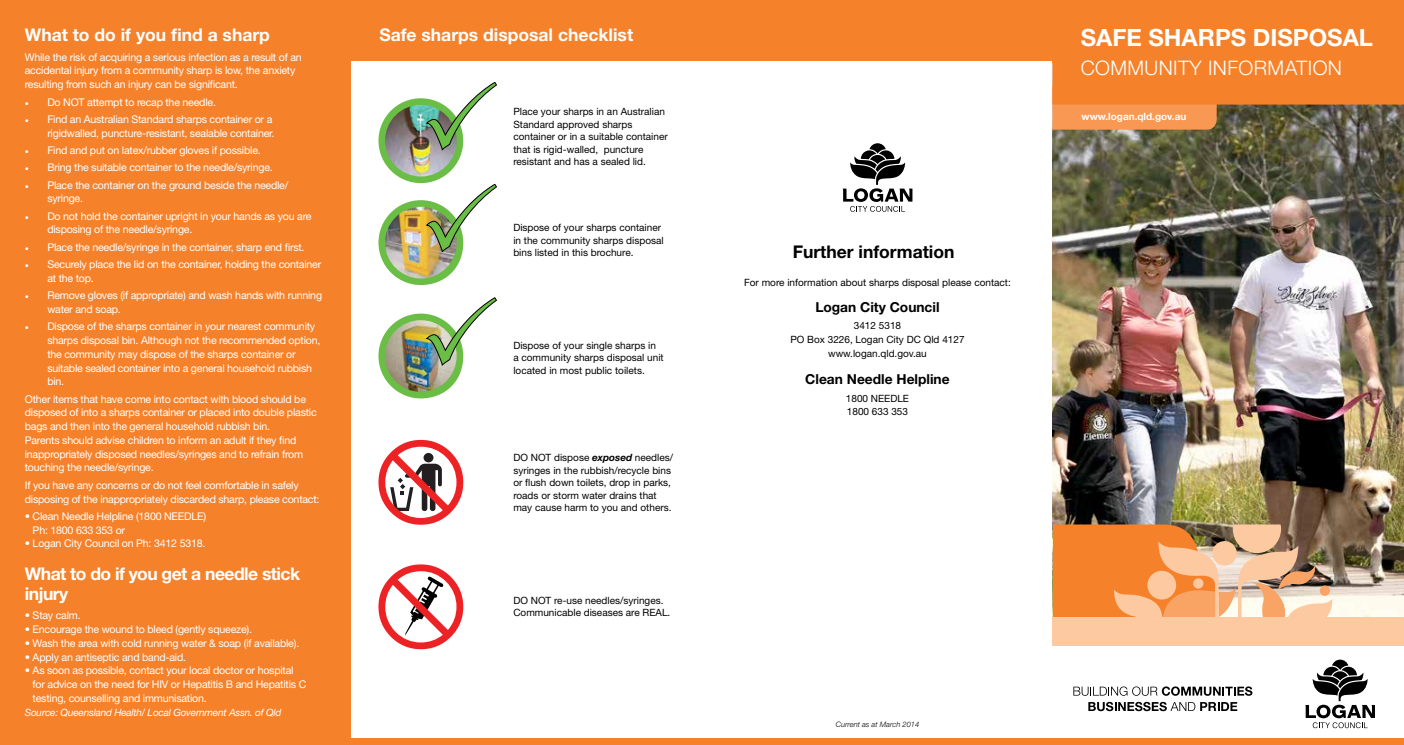
<style>
.page{position:relative;width:1404px;height:745px;background:#fff}
.page>*{position:absolute;margin:0;border:0;box-sizing:border-box;transform-origin:0 0}
.t1{font:700 23.75px "Helvetica Neue LT Std";color:#fff}
.t2{font:300 20px "Helvetica Neue LT Std";letter-spacing:.02em;color:#fff}
.t3{font:700 17.5px "Helvetica Neue LT Std";color:#fff}
.t4{font:700 17.5px/19.2px "Helvetica Neue LT Std";letter-spacing:-.03em;color:#fff}
.t5{font:700 17.5px "Helvetica Neue LT Std";color:#000}
.t6{font:700 13.75px "Helvetica Neue LT Std";color:#000}
.t7{font:10.62px/13.8px "Helvetica Neue LT Std";letter-spacing:-.02em;color:#fff}
.t8{font:10px/12.5px "Helvetica Neue LT Std";color:#000}
.t9{font:italic 10px "Helvetica Neue LT Std";letter-spacing:-.02em;color:#fff}
.t10{font:700 10px "Helvetica Neue LT Std";color:#fff}
.t11{font:italic 300 7.5px "Helvetica Neue LT Std";color:#000}
.s1{font-family:"Minion Pro"}
.s2{font-weight:700;font-style:italic}
</style>
<div class="page">
<div style="left:0;top:738px;width:1403px;height:6px;background:#f5822b"></div>
<img style="left:1052px;top:129px;width:351px;height:488px">
<svg style="left:1052px;top:0;width:351px;height:129px;background:#e68031"></svg>
<svg style="left:1052px;top:524px;width:280px;height:92px;background:#e19b64"></svg>
<div style="left:0;top:0;width:351px;height:744px;background:#f5822b"></div>
<div style="left:340px;top:0;width:362px;height:60px;background:#f5822b"></div>
<img style="left:378px;top:82px;width:119px;height:203px">
<img style="left:378px;top:297px;width:119px;height:101px">
<svg style="left:378px;top:439px;width:85px;height:85px"></svg>
<svg style="left:378px;top:564px;width:85px;height:84px"></svg>
<div style="left:691px;top:0;width:361px;height:60px;background:#f5822b"></div>
<div style="left:1051px;top:617px;width:352px;height:28px;background:#fcc9a0"></div>
<svg style="left:1305px;top:659px;width:69px;height:68px"></svg>
<svg style="left:842px;top:143px;width:70px;height:69px"></svg>
<svg style="left:1073px;top:686px;width:179px;height:9px"></svg>
<svg style="left:1088px;top:701px;width:149px;height:9px"></svg>
<h3 class="t3" style="left:25px;top:24px;width:247px">What to do if you find a sharp</h3>
<p class="t7" style="left:25px;top:50px;width:278px">While the risk of acquiring a serious infection as a result of an accidental injury from a community sharp is low, the anxiety resulting from such an injury can be significant.</p>
<p class="t7" style="left:25px;top:95px;width:193px"><span class="s1">•</span> Do NOT attempt to recap the needle.</p>
<p class="t7" style="left:25px;top:112px;width:251px;text-align:right"><span class="s1">•</span> Find an Australian Standard sharps container or a rigidwalled, puncture-resistant, sealable container.</p>
<p class="t7" style="left:25px;top:143px;width:237px"><span class="s1">•</span> Find and put on latex/rubber gloves if possible.</p>
<p class="t7" style="left:25px;top:160px;width:249px"><span class="s1">•</span> Bring the suitable container to the needle/syringe.</p>
<p class="t7" style="left:47px;top:178px;width:242px;text-indent:-23px"><span class="s1">•</span> Place the container on the ground beside the needle/ syringe.</p>
<p class="t7" style="left:47px;top:209px;width:266px;text-indent:-23px"><span class="s1">•</span> Do not hold the container upright in your hands as you are disposing of the needle/syringe.</p>
<p class="t7" style="left:25px;top:240px;width:281px"><span class="s1">•</span> Place the needle/syringe in the container, sharp end first.</p>
<p class="t7" style="left:47px;top:257px;width:275px;text-indent:-23px"><span class="s1">•</span> Securely place the lid on the container, holding the container at the top.</p>
<p class="t7" style="left:47px;top:288px;width:276px;text-indent:-23px"><span class="s1">•</span> Remove gloves (if appropriate) and wash hands with running water and soap.</p>
<p class="t7" style="left:47px;top:319px;width:274px;text-indent:-23px"><span class="s1">•</span> Dispose of the sharps container in your nearest community sharps disposal bin. Although not the recommended option, the community may dispose of the sharps container or suitable sealed container into a general household rubbish bin.</p>
<p class="t7" style="left:25px;top:391px;width:293px">Other items that have come into contact with blood should be disposed of into a sharps container or placed into double plastic bags and then into the general household rubbish bin.<br>Parents should advise children to inform an adult if they find inappropriately disposed needles/syringes and to refrain from touching the needle/syringe.</p>
<p class="t7" style="left:25px;top:477px;width:296px">If you have any concerns or do not feel comfortable in safely disposing of the inappropriately discarded sharp, please contact:</p>
<p class="t7" style="left:33px;top:508px;width:175px;text-indent:-8px">• Clean Needle Helpline (1800 NEEDLE)<br>Ph: 1800 633 353 or</p>
<p class="t7" style="left:25px;top:536px;width:182px">• Logan City Council on Ph: 3412 5318.</p>
<h3 class="t4" style="left:25px;top:563px;width:277px">What to do if you get a needle stick injury</h3>
<p class="t7" style="left:25px;top:608px;width:57px">• Stay calm.</p>
<p class="t7" style="left:25px;top:622px;width:229px">• Encourage the wound to bleed (gently squeeze).</p>
<p class="t7" style="left:25px;top:635px;width:276px">• Wash the area with cold running water &amp; soap (if available).</p>
<p class="t7" style="left:25px;top:649px;width:163px">• Apply an antiseptic and band-aid.</p>
<p class="t7" style="left:33px;top:663px;width:275px;text-indent:-8px">• As soon as possible, contact your local doctor or hospital for advice on the need for HIV or Hepatitis B and Hepatitis C testing, counselling and immunisation.</p>
<p class="t9" style="left:25px;top:705px;width:258px">Source: Queensland Health/ Local Government Assn. of Qld</p>
<h3 class="t3" style="left:379px;top:24px;width:255px">Safe sharps disposal checklist</h3>
<p class="t8" style="left:513px;top:105px;width:156px">Place your sharps in an Australian<br>Standard approved sharps container or in a suitable container that is rigid-walled, puncture resistant and has a sealed lid.</p>
<p class="t8" style="left:513px;top:221px;width:152px">Dispose of your sharps container in the community sharps disposal bins listed in this brochure.</p>
<p class="t8" style="left:513px;top:338px;width:152px">Dispose of your single sharps in a community sharps disposal unit located in most public toilets.</p>
<p class="t8" style="left:513px;top:451px;width:161px">DO NOT dispose <span class="s2">exposed</span> needles/ syringes in the rubbish/recycle bins or flush down toilets, drop in parks, roads or storm water drains that may cause harm to you and others.</p>
<p class="t8" style="left:513px;top:593px;width:158px">DO NOT re-use needles/syringes.<br>Communicable diseases are REAL.</p>
<h3 class="t5" style="left:792px;top:240px;width:163px">Further information</h3>
<p class="t8" style="left:744px;top:275px;width:268px">For more information about sharps disposal please contact:</p>
<p class="t6" style="left:815px;top:298px;width:126px">Logan City Council</p>
<p class="t8" style="left:790px;top:318px;width:176px;line-height:13.8px;text-align:center">3412 5318<br>PO Box 3226, Logan City DC Qld 4127 www.logan.qld.gov.au</p>
<p class="t6" style="left:805px;top:370px;width:146px">Clean Needle Helpline</p>
<p class="t8" style="left:845px;top:391px;width:65px;line-height:13.8px">1800 NEEDLE<br>1800 633 353</p>
<h1 class="t1" style="left:1080px;top:23px;width:294px">Safe Sharps Disposal</h1>
<h2 class="t2" style="left:1080px;top:55px;width:263px">COMMUNITY INFORMATION</h2>
<p class="t10" style="left:1081px;top:110px;width:106px">www.logan.qld.gov.au</p>
<p class="t11" style="left:835px;top:719px;width:85px">Current as at March 2014</p>
</div>
